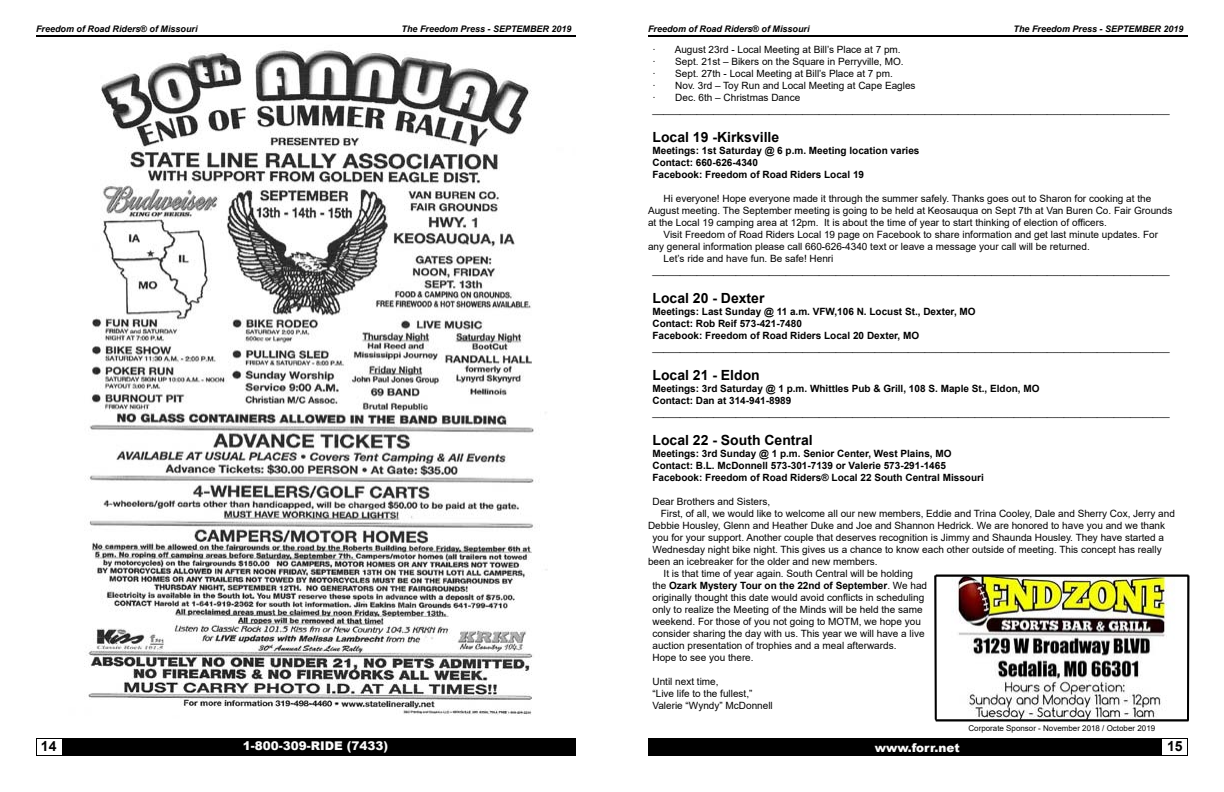
<style>
.page{position:relative;width:1224px;height:792px;background:#fff}
.page>*{position:absolute;margin:0;border:0;box-sizing:border-box;transform-origin:0 0}
.t1{font:700 14px "Arial";color:#000}
.t2{font:900 12px "Arial";color:#fbfbfb}
.t3{font:10px/12px "Arial";color:#000}
.t4{font:700 10px/12px "Arial";color:#000}
.t5{font:italic 700 9px "Arial";color:#000}
.t6{font:8px "Arial";color:#000}
.s1{font-style:normal}
.s2{font-weight:400}
</style>
<div class="page">
<hr style="left:36px;top:35px;width:540px;height:2px;background:#000">
<div style="left:36px;top:738px;width:27px;height:18px;border:1px solid #000"></div>
<hr style="left:648px;top:35px;width:540px;height:2px;background:#000">
<div style="left:1161px;top:738px;width:27px;height:18px;border:1px solid #000"></div>
<div style="left:63px;top:738px;width:513px;height:18px;background:#000"></div>
<div style="left:648px;top:738px;width:513px;height:18px;background:#000"></div>
<img style="left:84px;top:50px;width:464px;height:666px">
<img style="left:952px;top:578px;width:219px;height:140px">
<hr style="left:936px;top:574px;width:253px;height:2px;background:#000">
<hr style="left:936px;top:720px;width:253px;height:2px;background:#000">
<svg style="left:1186px;top:574px;width:4px;height:148px"></svg>
<svg style="left:934px;top:574px;width:4px;height:148px"></svg>
<p class="t5" style="left:36px;top:23px;width:163px">Freedom of Road Riders<span class="s1">®</span> of Missouri</p>
<p class="t5" style="left:402px;top:23px;width:172px">The Freedom Press - SEPTEMBER 2019</p>
<p class="t5" style="left:648px;top:23px;width:163px">Freedom of Road Riders<span class="s1">®</span> of Missouri</p>
<p class="t5" style="left:1014px;top:23px;width:172px">The Freedom Press - SEPTEMBER 2019</p>
<p class="t3" style="left:652px;top:44px;width:519px">· August 23rd - Local Meeting at Bill’s Place at 7 pm.<br>· Sept. 21st – Bikers on the Square in Perryville, MO.<br>· Sept. 27th - Local Meeting at Bill’s Place at 7 pm.<br>· Nov. 3rd – Toy Run and Local Meeting at Cape Eagles<br>· Dec. 6th – Christmas Dance _____________________________________________________________________________________________</p>
<h1 class="t1" style="left:652px;top:127px;width:128px">Local 19 -Kirksville</h1>
<p class="t4" style="left:652px;top:145px;width:269px">Meetings: 1st Saturday @ 6 p.m. Meeting location varies<br>Contact: 660-626-4340<br>Facebook: Freedom of Road Riders Local 19</p>
<p class="t3" style="left:648px;top:193px;width:526px;text-indent:16px">Hi everyone! Hope everyone made it through the summer safely. Thanks goes out to Sharon for cooking at the<br>August meeting. The September meeting is going to be held at Keosauqua on Sept 7th at Van Buren Co. Fair Grounds at the Local 19 camping area at 12pm. It is about the time of year to start thinking of election of officers.</p>
<p class="t3" style="left:664px;top:229px;width:496px">Visit Freedom of Road Riders Local 19 page on Facebook to share information and get last minute updates. For</p>
<p class="t3" style="left:648px;top:241px;width:443px">any general information please call 660-626-4340 text or leave a message your call will be returned.</p>
<p class="t3" style="left:664px;top:253px;width:171px">Let’s ride and have fun. Be safe! Henri</p>
<p class="t3" style="left:652px;top:265px;width:519px">_____________________________________________________________________________________________</p>
<h1 class="t1" style="left:652px;top:288px;width:114px">Local 20 - Dexter</h1>
<p class="t4" style="left:652px;top:306px;width:325px">Meetings: Last Sunday @ 11 a.m. VFW,106 N. Locust St., Dexter, MO<br>Contact: Rob Reif 573-421-7480<br>Facebook: Freedom of Road Riders Local 20 Dexter, MO</p>
<p class="t3" style="left:652px;top:341px;width:519px">_____________________________________________________________________________________________</p>
<h1 class="t1" style="left:652px;top:365px;width:109px">Local 21 - Eldon</h1>
<p class="t4" style="left:652px;top:382px;width:389px">Meetings: 3rd Saturday @ 1 p.m. Whittles Pub &amp; Grill, 108 S. Maple St., Eldon, MO<br>Contact: Dan at 314-941-8989</p>
<p class="t3" style="left:652px;top:406px;width:519px">_____________________________________________________________________________________________</p>
<h1 class="t1" style="left:652px;top:430px;width:162px">Local 22 - South Central</h1>
<p class="t4" style="left:652px;top:447px;width:333px">Meetings: 3rd Sunday @ 1 p.m. Senior Center, West Plains, MO<br>Contact: B.L. McDonnell 573-301-7139 or Valerie 573-291-1465<br>Facebook: Freedom of Road Riders® Local 22 South Central Missouri</p>
<p class="t3" style="left:652px;top:495px;width:119px">Dear Brothers and Sisters,</p>
<p class="t3" style="left:661px;top:507px;width:516px">First, of all, we would like to welcome all our new members, Eddie and Trina Cooley, Dale and Sherry Cox, Jerry and</p>
<p class="t3" style="left:648px;top:519px;width:519px">Debbie Housley, Glenn and Heather Duke and Joe and Shannon Hedrick. We are honored to have you and we thank</p>
<p class="t3" style="left:652px;top:531px;width:513px">you for your support. Another couple that deserves recognition is Jimmy and Shaunda Housley. They have started a</p>
<p class="t3" style="left:652px;top:543px;width:511px">Wednesday night bike night. This gives us a chance to know each other outside of meeting. This concept has really</p>
<p class="t3" style="left:648px;top:555px;width:231px">been an icebreaker for the older and new members.</p>
<p class="t3" style="left:664px;top:567px;width:251px">It is that time of year again. South Central will be holding</p>
<p class="t4" style="left:652px;top:579px;width:276px"><span class="s2">the</span> Ozark Mystery Tour on the 22nd of September<span class="s2">. We had</span></p>
<p class="t3" style="left:652px;top:591px;width:273px">originally thought this date would avoid conflicts in scheduling</p>
<p class="t3" style="left:652px;top:603px;width:272px">only to realize the Meeting of the Minds will be held the same</p>
<p class="t3" style="left:652px;top:615px;width:270px">weekend. For those of you not going to MOTM, we hope you</p>
<p class="t3" style="left:652px;top:627px;width:274px">consider sharing the day with us. This year we will have a live</p>
<p class="t3" style="left:652px;top:639px;width:246px">auction presentation of trophies and a meal afterwards.</p>
<p class="t3" style="left:652px;top:651px;width:103px">Hope to see you there.</p>
<p class="t3" style="left:652px;top:675px;width:122px">Until next time,<br>“Live life to the fullest,”<br>Valerie “Wyndy” McDonnell</p>
<p class="t6" style="left:968px;top:723px;width:188px">Corporate Sponsor - November 2018 / October 2019</p>
<h1 class="t1" style="left:41px;top:736px;width:17px">14</h1>
<p class="t2" style="left:243px;top:737px;width:147px">1-800-309-RIDE (7433)</p>
<p class="t2" style="left:875px;top:739px;width:86px">www.forr.net</p>
<h1 class="t1" style="left:1167px;top:736px;width:17px">15</h1>
</div>
